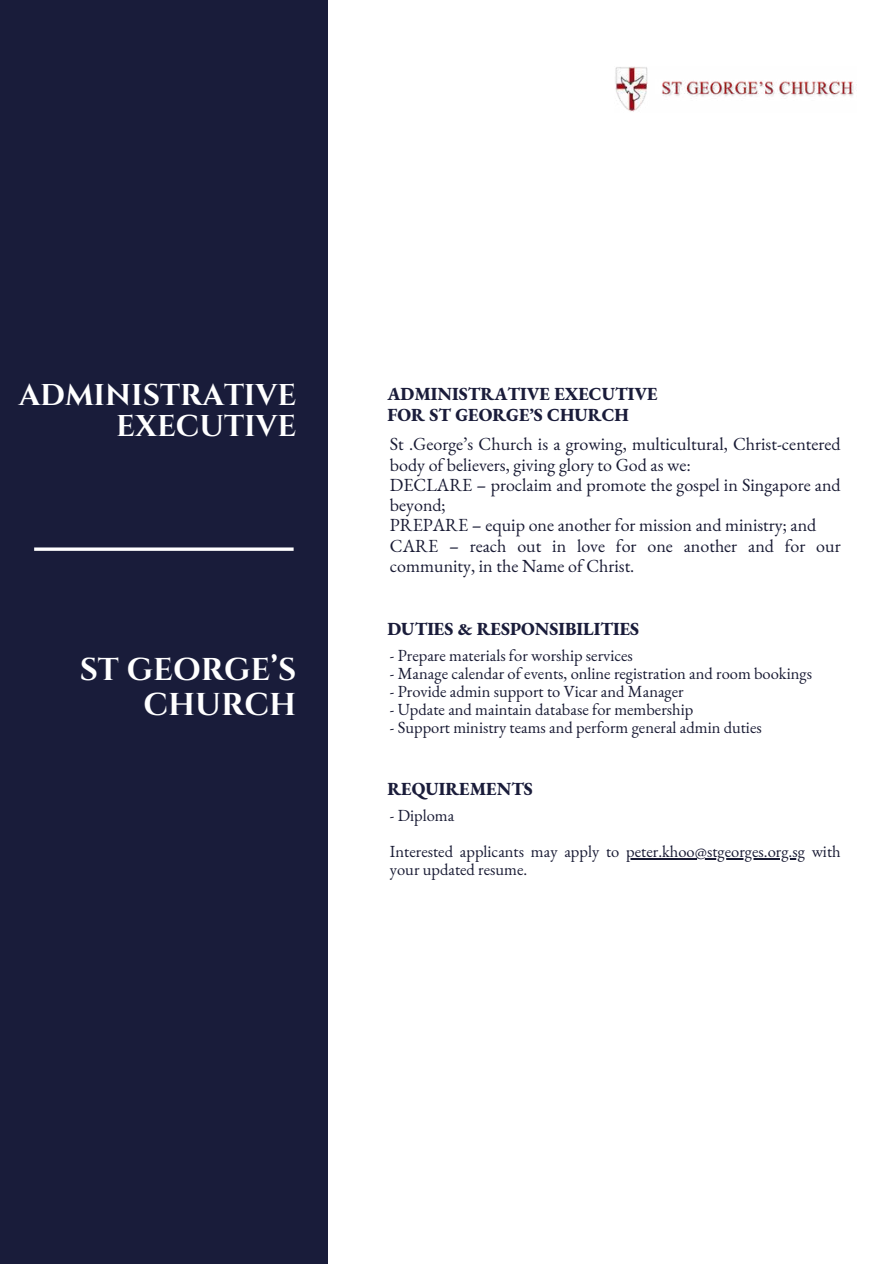
<style>
.page{position:relative;width:894px;height:1264px;background:#fff}
.page>*{position:absolute;margin:0;border:0;box-sizing:border-box;transform-origin:0 0}
.t1{font:700 31.5px/34.8px "Cinzel";color:#fff;text-align:right}
.t2{font:700 30px/30.3px "Cinzel";color:#fff;text-align:right}
.t3{font:18px/20.2px "EB Garamond";color:#181a33}
.t4{font:800 18px/21.3px "EB Garamond";color:#1a1c3a}
.t5{font:16.5px/36px "EB Garamond";color:#181a33}
</style>
<div class="page">
<div style="left:0;top:0;width:328px;height:1263px;background:#191c3a"></div>
<svg style="left:34px;top:547px;width:259px;height:4px"></svg>
<img style="left:615px;top:66px;width:239px;height:46px">
<hr style="left:626px;top:858px;width:178px;height:1px;background:#181a33">
<h2 class="t2" style="left:19px;top:380px;width:279px">ADMINISTRATIVE<br>EXECUTIVE</h2>
<h1 class="t1" style="left:80px;top:652px;width:218px">ST GEORGE’S<br>CHURCH</h1>
<p class="t4" style="left:387px;top:383px;width:271px">ADMINISTRATIVE EXECUTIVE<br>FOR ST GEORGE’S CHURCH</p>
<p class="t3" style="left:390px;top:434px;width:452px">St .George’s Church is a growing, multicultural, Christ-centered body of believers, giving glory to God as we:<br>DECLARE – proclaim and promote the gospel in Singapore and beyond;<br>PREPARE – equip one another for mission and ministry; and CARE – reach out in love for one another and for our community, in the Name of Christ.</p>
<p class="t4" style="left:387px;top:618px;width:253px">DUTIES &amp; RESPONSIBILITIES</p>
<p class="t5" style="left:390px;top:637px;width:244px">- Prepare materials for worship services</p>
<p class="t5" style="left:390px;top:655px;width:423px">- Manage calendar of events, online registration and room bookings</p>
<p class="t5" style="left:390px;top:673px;width:295px">- Provide admin support to Vicar and Manager</p>
<p class="t5" style="left:390px;top:691px;width:305px">- Update and maintain database for membership</p>
<p class="t5" style="left:390px;top:709px;width:373px">- Support ministry teams and perform general admin duties</p>
<p class="t4" style="left:387px;top:778px;width:147px">REQUIREMENTS</p>
<p class="t5" style="left:390px;top:797px;width:452px">- Diploma<br>Interested applicants may apply to peter.khoo@stgeorges.org.sg with</p>
<p class="t5" style="left:390px;top:851px;width:139px">your updated resume.</p>
</div>
